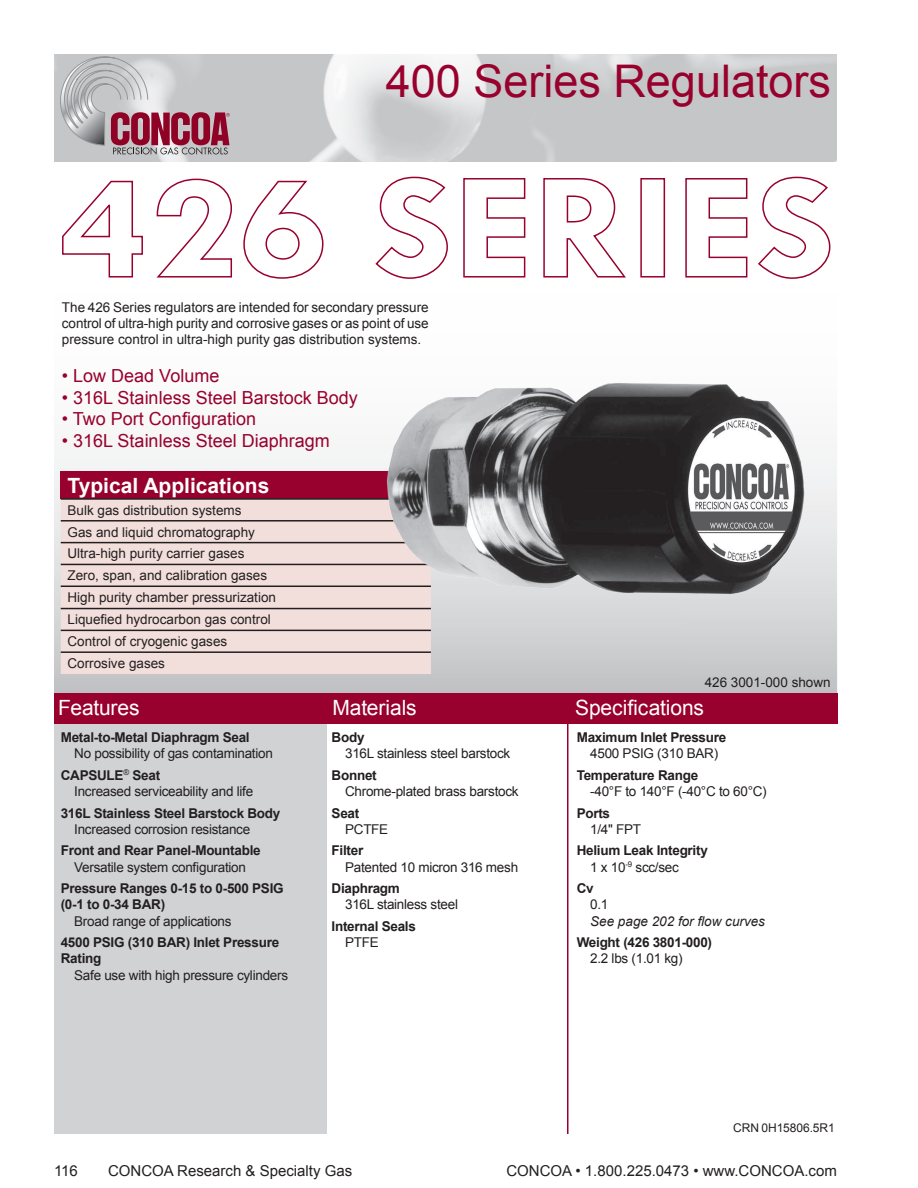
<style>
.page{position:relative;width:918px;height:1188px;background:#fff}
.page>*{position:absolute;margin:0;border:0;box-sizing:border-box;transform-origin:0 0}
.t1{font:45px "Arial";color:#98012d}
.t2{font:21px "Arial";letter-spacing:-.005em;color:#fff}
.t3{font:700 21px "Arial";color:#fff}
.t4{font:18px "Arial";color:#98012d}
.t5{font:15px "Arial";color:#231f20}
.t6{font:13.5px/16.2px "Arial";letter-spacing:-.02em;color:#231f20;text-align:justify}
.t7{font:700 13.5px/16.2px "Arial";letter-spacing:-.02em;color:#231f20}
.t8{font:13.5px "Arial";color:#231f20}
.t9{font:italic 13.5px "Arial";color:#231f20}
.t10{font:12px "Arial";letter-spacing:-.005em;color:#231f20}
</style>
<div class="page">
<div style="left:54px;top:54px;width:117px;height:108px;background:#c5c6c8"></div>
<img style="left:292px;top:54px;width:60px;height:108px">
<img style="left:161px;top:129px;width:75px;height:33px">
<img style="left:473px;top:54px;width:364px;height:108px">
<img style="left:594px;top:54px;width:126px;height:108px">
<img style="left:776px;top:54px;width:61px;height:102px">
<img style="left:642px;top:155px;width:17px;height:7px">
<svg style="left:60px;top:56px;width:170px;height:99px"></svg>
<img style="left:54px;top:215px;width:783px;height:478px">
<div style="left:54px;top:700px;width:272px;height:434px;background:#d1d2d4"></div>
<hr style="left:567px;top:715px;width:1px;height:419px;background:#98012d">
<div style="left:54px;top:693px;width:783px;height:31px;background:#98012d"></div>
<div style="left:61px;top:472px;width:370px;height:27px;background:#98012d"></div>
<div style="left:61px;top:500px;width:370px;height:174px;background:#f2dfdc"></div>
<hr style="left:61px;top:586px;width:370px;height:1px;background:#231f20">
<hr style="left:61px;top:608px;width:370px;height:1px;background:#231f20">
<hr style="left:61px;top:630px;width:370px;height:1px;background:#231f20">
<hr style="left:61px;top:651px;width:370px;height:2px;background:#231f20">
<hr style="left:61px;top:498px;width:370px;height:2px;background:#231f20">
<hr style="left:61px;top:542px;width:370px;height:1px;background:#231f20">
<hr style="left:61px;top:520px;width:370px;height:2px;background:#231f20">
<hr style="left:61px;top:564px;width:370px;height:1px;background:#231f20">
<svg style="left:61px;top:180px;width:83px;height:98px"></svg>
<svg style="left:155px;top:178px;width:78px;height:101px"></svg>
<svg style="left:243px;top:180px;width:81px;height:99px"></svg>
<svg style="left:374px;top:176px;width:75px;height:104px"></svg>
<svg style="left:463px;top:178px;width:63px;height:100px"></svg>
<svg style="left:543px;top:178px;width:84px;height:100px"></svg>
<div style="left:640px;top:178px;width:25px;height:100px;border:2px solid #98012d"></div>
<svg style="left:685px;top:178px;width:63px;height:100px"></svg>
<svg style="left:757px;top:176px;width:74px;height:104px"></svg>
<img style="left:364px;top:358px;width:449px;height:258px">
<h1 class="t1" style="left:386px;top:51px;width:447px">400 Series Regulators</h1>
<p class="t6" style="left:62px;top:299px;width:368px">The 426 Series regulators are intended for secondary pressure control of ultra-high purity and corrosive gases or as point of use pressure control in ultra-high purity gas distribution systems.</p>
<p class="t4" style="left:62px;top:364px;width:159px">• Low Dead Volume</p>
<p class="t4" style="left:62px;top:385px;width:297px">• 316L Stainless Steel Barstock Body</p>
<p class="t4" style="left:62px;top:407px;width:196px">• Two Port Configuration</p>
<p class="t4" style="left:62px;top:429px;width:269px">• 316L Stainless Steel Diaphragm</p>
<p class="t3" style="left:68px;top:472px;width:203px">Typical Applications</p>
<p class="t8" style="left:68px;top:501px;width:176px">Bulk gas distribution systems</p>
<p class="t8" style="left:68px;top:523px;width:189px">Gas and liquid chromatography</p>
<p class="t8" style="left:68px;top:545px;width:179px">Ultra-high purity carrier gases</p>
<p class="t8" style="left:68px;top:567px;width:201px">Zero, span, and calibration gases</p>
<p class="t8" style="left:68px;top:589px;width:210px">High purity chamber pressurization</p>
<p class="t8" style="left:68px;top:611px;width:205px">Liquefied hydrocarbon gas control</p>
<p class="t8" style="left:68px;top:633px;width:161px">Control of cryogenic gases</p>
<p class="t8" style="left:68px;top:654px;width:99px">Corrosive gases</p>
<p class="t8" style="left:705px;top:673px;width:128px">426 3001-000 shown</p>
<h2 class="t2" style="left:58px;top:694px;width:83px">Features</h2>
<h2 class="t2" style="left:332px;top:694px;width:86px">Materials</h2>
<h2 class="t2" style="left:575px;top:694px;width:130px">Specifications</h2>
<p class="t7" style="left:61px;top:730px;width:190px">Metal-to-Metal Diaphragm Seal</p>
<p class="t6" style="left:74px;top:746px;width:200px">No possibility of gas contamination</p>
<p class="t7" style="left:61px;top:767px;width:101px">CAPSULE<sup>®</sup> Seat</p>
<p class="t6" style="left:74px;top:783px;width:180px">Increased serviceability and life</p>
<p class="t7" style="left:61px;top:805px;width:221px">316L Stainless Steel Barstock Body</p>
<p class="t6" style="left:74px;top:821px;width:177px">Increased corrosion resistance</p>
<p class="t7" style="left:61px;top:843px;width:201px">Front and Rear Panel-Mountable</p>
<p class="t6" style="left:74px;top:859px;width:173px">Versatile system configuration</p>
<p class="t7" style="left:61px;top:881px;width:224px">Pressure Ranges 0-15 to 0-500 PSIG (0-1 to 0-34 BAR)</p>
<p class="t6" style="left:74px;top:913px;width:159px">Broad range of applications</p>
<p class="t7" style="left:61px;top:935px;width:220px">4500 PSIG (310 BAR) Inlet Pressure<br>Rating</p>
<p class="t6" style="left:74px;top:967px;width:215px">Safe use with high pressure cylinders</p>
<p class="t7" style="left:332px;top:730px;width:34px">Body</p>
<p class="t6" style="left:345px;top:746px;width:167px">316L stainless steel barstock</p>
<p class="t7" style="left:332px;top:767px;width:47px">Bonnet</p>
<p class="t6" style="left:345px;top:783px;width:175px">Chrome-plated brass barstock</p>
<p class="t7" style="left:332px;top:805px;width:29px">Seat</p>
<p class="t6" style="left:345px;top:821px;width:45px">PCTFE</p>
<p class="t7" style="left:332px;top:843px;width:33px">Filter</p>
<p class="t6" style="left:345px;top:859px;width:175px">Patented 10 micron 316 mesh</p>
<p class="t7" style="left:332px;top:881px;width:70px">Diaphragm</p>
<p class="t6" style="left:345px;top:897px;width:114px">316L stainless steel</p>
<p class="t7" style="left:332px;top:919px;width:86px">Internal Seals</p>
<p class="t6" style="left:345px;top:935px;width:35px">PTFE</p>
<p class="t7" style="left:577px;top:730px;width:151px">Maximum Inlet Pressure</p>
<p class="t6" style="left:590px;top:746px;width:129px">4500 PSIG (310 BAR)</p>
<p class="t7" style="left:577px;top:767px;width:123px">Temperature Range</p>
<p class="t6" style="left:590px;top:783px;width:178px">-40°F to 140°F (-40°C to 60°C)</p>
<p class="t7" style="left:577px;top:805px;width:35px">Ports</p>
<p class="t6" style="left:590px;top:821px;width:52px">1/4" FPT</p>
<p class="t7" style="left:577px;top:843px;width:133px">Helium Leak Integrity</p>
<p class="t6" style="left:590px;top:859px;width:90px">1 x 10<sup>-9</sup> scc/sec</p>
<p class="t7" style="left:577px;top:881px;width:18px">Cv</p>
<p class="t6" style="left:590px;top:897px;width:20px">0.1</p>
<p class="t9" style="left:590px;top:912px;width:176px">See page 202 for flow curves</p>
<p class="t7" style="left:577px;top:935px;width:137px">Weight (426 3801-000)</p>
<p class="t6" style="left:590px;top:951px;width:94px">2.2 lbs (1.01 kg)</p>
<p class="t10" style="left:733px;top:1120px;width:103px">CRN 0H15806.5R1</p>
<p class="t5" style="left:54px;top:1161px;width:25px">116</p>
<p class="t5" style="left:108px;top:1161px;width:246px">CONCOA Research &amp; Specialty Gas</p>
<p class="t5" style="left:506px;top:1161px;width:332px">CONCOA • 1.800.225.0473 • www.CONCOA.com</p>
</div>
